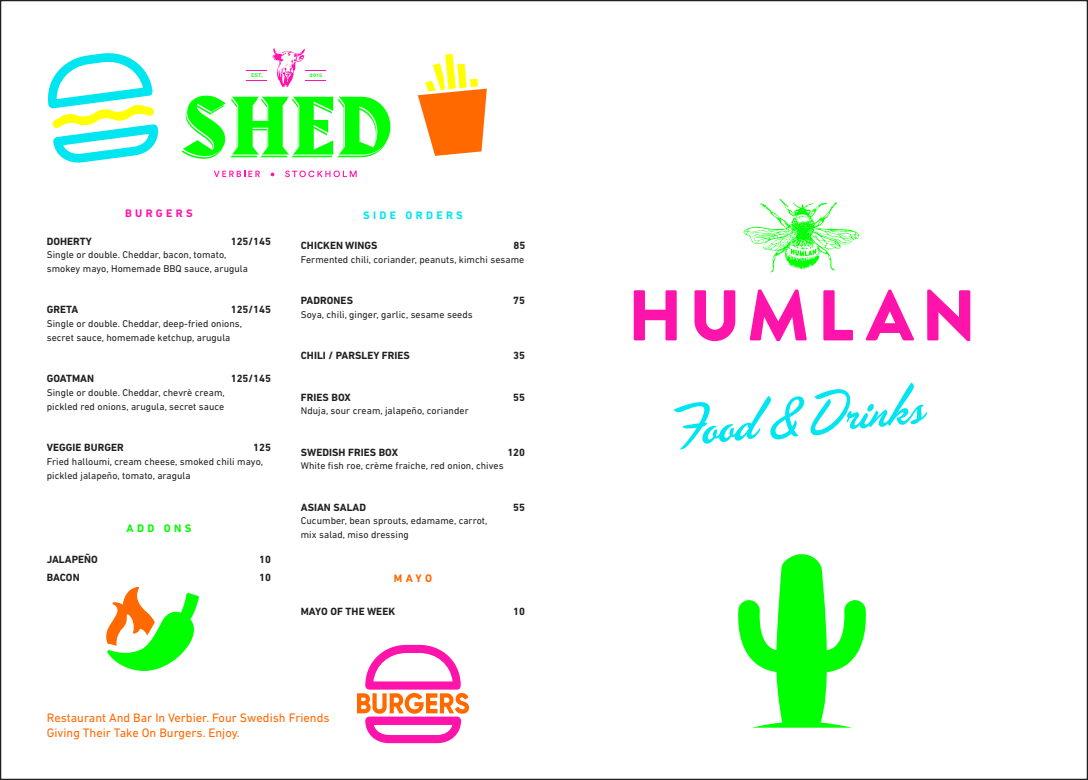
<style>
.page{position:relative;width:1088px;height:780px;background:#fff}
.page>*{position:absolute;margin:0;border:0;box-sizing:border-box;transform-origin:0 0}
.t1{font:60px "Las Vegas OT Fabulous";color:#00e6f0}
.t2{font:12.5px/15px "DIN Next LT Pro";color:#ff6800}
.t3{font:700 11.12px "DIN Next LT Pro";letter-spacing:.3em;color:#00e6f0}
.t4{font:700 11.12px "DIN Next LT Pro";letter-spacing:.3em;color:#ff14ab}
.t5{font:700 11.12px "DIN Next LT Pro";letter-spacing:.3em;color:#0f0}
.t6{font:700 11.12px "DIN Next LT Pro";color:#ff6800}
.t7{font:700 10.62px "DIN Next LT Pro";letter-spacing:.005em;color:#231f20}
.t8{font:10px/13.8px "DIN Next LT Pro";letter-spacing:.005em;color:#231f20}
</style>
<div class="page">
<svg style="left:634px;top:290px;width:43px;height:50px"></svg>
<svg style="left:694px;top:290px;width:41px;height:51px"></svg>
<svg style="left:750px;top:289px;width:57px;height:52px"></svg>
<svg style="left:823px;top:290px;width:30px;height:50px"></svg>
<svg style="left:865px;top:289px;width:49px;height:51px"></svg>
<svg style="left:927px;top:289px;width:43px;height:52px"></svg>
<svg style="left:743px;top:198px;width:116px;height:75px"></svg>
<svg style="left:738px;top:554px;width:128px;height:173px"></svg>
<svg style="left:48px;top:53px;width:111px;height:110px"></svg>
<svg style="left:182px;top:96px;width:208px;height:63px"></svg>
<svg style="left:247px;top:48px;width:79px;height:39px"></svg>
<svg style="left:214px;top:171px;width:46px;height:6px"></svg>
<svg style="left:271px;top:172px;width:3px;height:4px"></svg>
<svg style="left:285px;top:170px;width:72px;height:7px"></svg>
<svg style="left:357px;top:644px;width:112px;height:99px"></svg>
<svg style="left:418px;top:54px;width:69px;height:102px"></svg>
<svg style="left:106px;top:586px;width:93px;height:85px"></svg>
<p class="t4" style="left:125px;top:207px;width:69px">BURGERS</p>
<p class="t7" style="left:47px;top:235px;width:47px">DOHERTY</p>
<p class="t7" style="left:231px;top:235px;width:42px">125/145</p>
<p class="t8" style="left:47px;top:248px;width:203px">Single or double. Cheddar, bacon, tomato, smokey mayo, Homemade BBQ sauce, arugula</p>
<p class="t7" style="left:47px;top:303px;width:33px">GRETA</p>
<p class="t7" style="left:231px;top:303px;width:42px">125/145</p>
<p class="t8" style="left:47px;top:317px;width:197px">Single or double. Cheddar, deep-fried onions, secret sauce, homemade ketchup, arugula</p>
<p class="t7" style="left:47px;top:372px;width:49px">GOATMAN</p>
<p class="t7" style="left:231px;top:372px;width:42px">125/145</p>
<p class="t8" style="left:47px;top:385px;width:180px">Single or double. Cheddar, chevrè cream, pickled red onions, arugula, secret sauce</p>
<p class="t7" style="left:47px;top:441px;width:78px">VEGGIE BURGER</p>
<p class="t7" style="left:253px;top:441px;width:19px">125</p>
<p class="t8" style="left:47px;top:454px;width:218px">Fried halloumi, cream cheese, smoked chili mayo, pickled jalapeño, tomato, aragula</p>
<p class="t5" style="left:127px;top:521px;width:66px">ADD ONS</p>
<p class="t7" style="left:47px;top:553px;width:53px">JALAPEÑO</p>
<p class="t7" style="left:259px;top:553px;width:13px">10</p>
<p class="t7" style="left:47px;top:571px;width:34px">BACON</p>
<p class="t7" style="left:259px;top:571px;width:13px">10</p>
<p class="t3" style="left:363px;top:209px;width:101px">SIDE ORDERS</p>
<p class="t7" style="left:301px;top:239px;width:78px">CHICKEN WINGS</p>
<p class="t7" style="left:513px;top:239px;width:13px">85</p>
<p class="t8" style="left:301px;top:252px;width:225px">Fermented chili, coriander, peanuts, kimchi sesame</p>
<p class="t7" style="left:301px;top:294px;width:54px">PADRONES</p>
<p class="t7" style="left:513px;top:294px;width:13px">75</p>
<p class="t8" style="left:301px;top:307px;width:173px">Soya, chili, ginger, garlic, sesame seeds</p>
<p class="t7" style="left:301px;top:349px;width:110px">CHILI / PARSLEY FRIES</p>
<p class="t7" style="left:513px;top:349px;width:13px">35</p>
<p class="t7" style="left:301px;top:390px;width:52px">FRIES BOX</p>
<p class="t7" style="left:513px;top:390px;width:13px">55</p>
<p class="t8" style="left:301px;top:404px;width:169px">Nduja, sour cream, jalapeño, coriander</p>
<p class="t7" style="left:301px;top:445px;width:99px">SWEDISH FRIES BOX</p>
<p class="t7" style="left:507px;top:445px;width:19px">120</p>
<p class="t8" style="left:301px;top:459px;width:204px">White fish roe, crème fraiche, red onion, chives</p>
<p class="t7" style="left:301px;top:500px;width:67px">ASIAN SALAD</p>
<p class="t7" style="left:513px;top:500px;width:13px">55</p>
<p class="t8" style="left:301px;top:514px;width:188px">Cucumber, bean sprouts, edamame, carrot, mix salad, miso dressing</p>
<p class="t6" style="left:394px;top:571px;width:40px">MAYO</p>
<p class="t7" style="left:301px;top:605px;width:96px">MAYO OF THE WEEK</p>
<p class="t7" style="left:513px;top:605px;width:13px">10</p>
<p class="t2" style="left:47px;top:709px;width:284px">Restaurant And Bar In Verbier. Four Swedish Friends<br>Giving Their Take On Burgers. Enjoy.</p>
<h1 class="t1" style="left:673px;top:395px;width:246px;rotate:-6deg">Food &amp; Drinks</h1>
</div>
